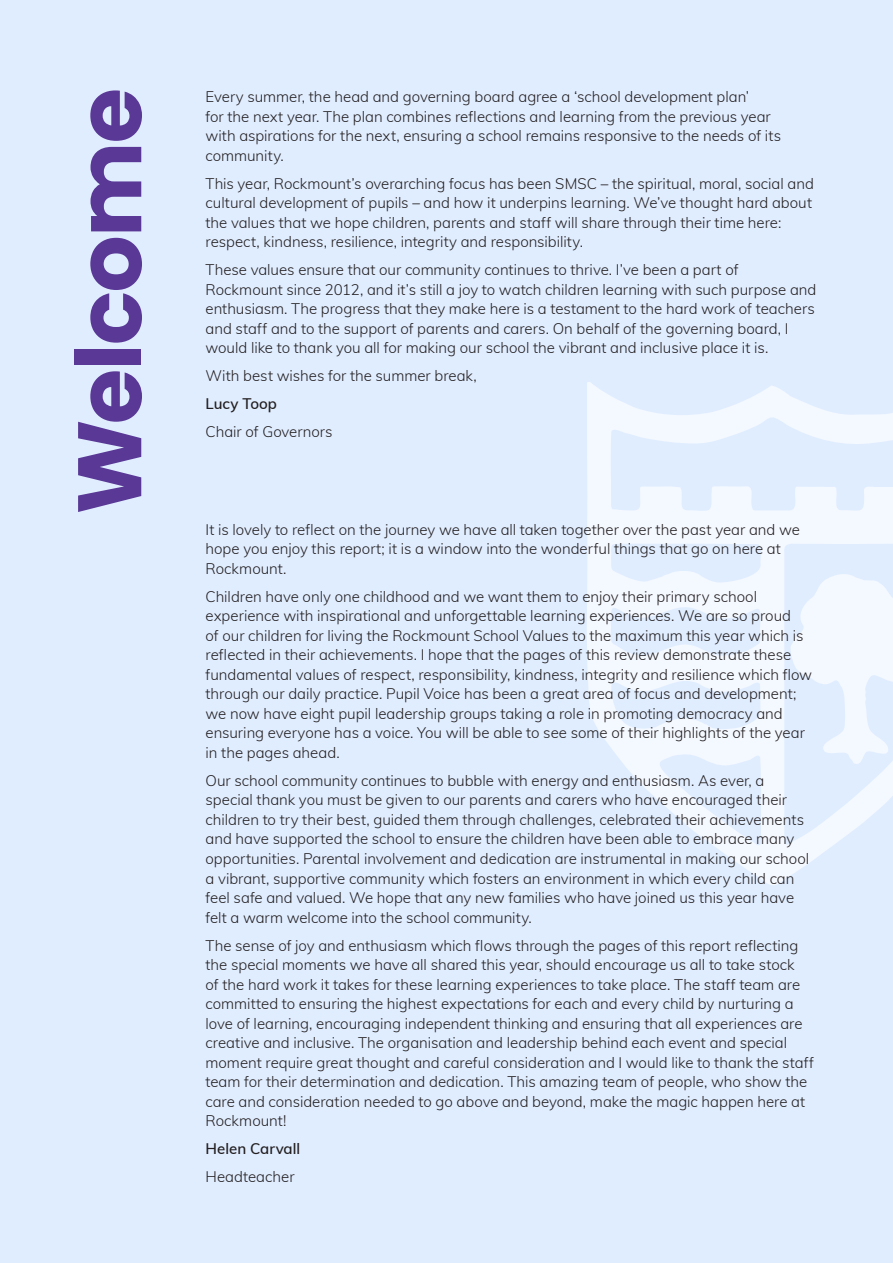
<style>
.page{position:relative;width:893px;height:1263px;background:#e0edff}
.page>*{position:absolute;margin:0;border:0;box-sizing:border-box;transform-origin:0 0}
.heading_1{font:700 90px "Poppins";letter-spacing:-.02em;color:#593896}
.body{font:300 15px/19.5px "Muli";color:#231f20}
.body-2{font:600 15px "Muli";color:#231f20}
</style>
<div class="page">
<svg style="left:587px;top:382px;width:306px;height:503px"></svg>
<p class="heading_1" style="left:58px;top:514px;width:428px;rotate:-90deg">Welcome</p>
<p class="body" style="left:206px;top:86px;width:577px">Every summer, the head and governing board agree a ‘school development plan’<br>for the next year. The plan combines reflections and learning from the previous year with aspirations for the next, ensuring a school remains responsive to the needs of its community.</p>
<p class="body" style="left:206px;top:173px;width:610px">This year, Rockmount’s overarching focus has been SMSC – the spiritual, moral, social and cultural development of pupils – and how it underpins learning. We’ve thought hard about the values that we hope children, parents and staff will share through their time here: respect, kindness, resilience, integrity and responsibility.</p>
<p class="body" style="left:206px;top:259px;width:612px">These values ensure that our community continues to thrive. I’ve been a part of Rockmount since 2012, and it’s still a joy to watch children learning with such purpose and enthusiasm. The progress that they make here is a testament to the hard work of teachers and staff and to the support of parents and carers. On behalf of the governing board, I would like to thank you all for making our school the vibrant and inclusive place it is.</p>
<p class="body" style="left:206px;top:365px;width:273px">With best wishes for the summer break,</p>
<p class="body-2" style="left:206px;top:393px;width:73px">Lucy Toop</p>
<p class="body" style="left:206px;top:421px;width:129px">Chair of Governors</p>
<p class="body" style="left:206px;top:519px;width:596px">It is lovely to reflect on the journey we have all taken together over the past year and we hope you enjoy this report; it is a window into the wonderful things that go on here at<br>Rockmount.</p>
<p class="body" style="left:206px;top:586px;width:608px">Children have only one childhood and we want them to enjoy their primary school experience with inspirational and unforgettable learning experiences. We are so proud<br>of our children for living the Rockmount School Values to the maximum this year which is reflected in their achievements. I hope that the pages of this review demonstrate these fundamental values of respect, responsibility, kindness, integrity and resilience which flow through our daily practice. Pupil Voice has been a great area of focus and development; we now have eight pupil leadership groups taking a role in promoting democracy and ensuring everyone has a voice. You will be able to see some of their highlights of the year in the pages ahead.</p>
<p class="body" style="left:206px;top:770px;width:605px">Our school community continues to bubble with energy and enthusiasm. As ever, a special thank you must be given to our parents and carers who have encouraged their children to try their best, guided them through challenges, celebrated their achievements and have supported the school to ensure the children have been able to embrace many opportunities. Parental involvement and dedication are instrumental in making our school a vibrant, supportive community which fosters an environment in which every child can feel safe and valued. We hope that any new families who have joined us this year have felt a warm welcome into the school community.</p>
<p class="body" style="left:206px;top:935px;width:610px">The sense of joy and enthusiasm which flows through the pages of this report reflecting the special moments we have all shared this year, should encourage us all to take stock<br>of the hard work it takes for these learning experiences to take place. The staff team are committed to ensuring the highest expectations for each and every child by nurturing a love of learning, encouraging independent thinking and ensuring that all experiences are creative and inclusive. The organisation and leadership behind each event and special moment require great thought and careful consideration and I would like to thank the staff team for their determination and dedication. This amazing team of people, who show the care and consideration needed to go above and beyond, make the magic happen here at Rockmount!</p>
<p class="body-2" style="left:206px;top:1138px;width:96px">Helen Carvall</p>
<p class="body" style="left:206px;top:1166px;width:91px">Headteacher</p>
</div>
